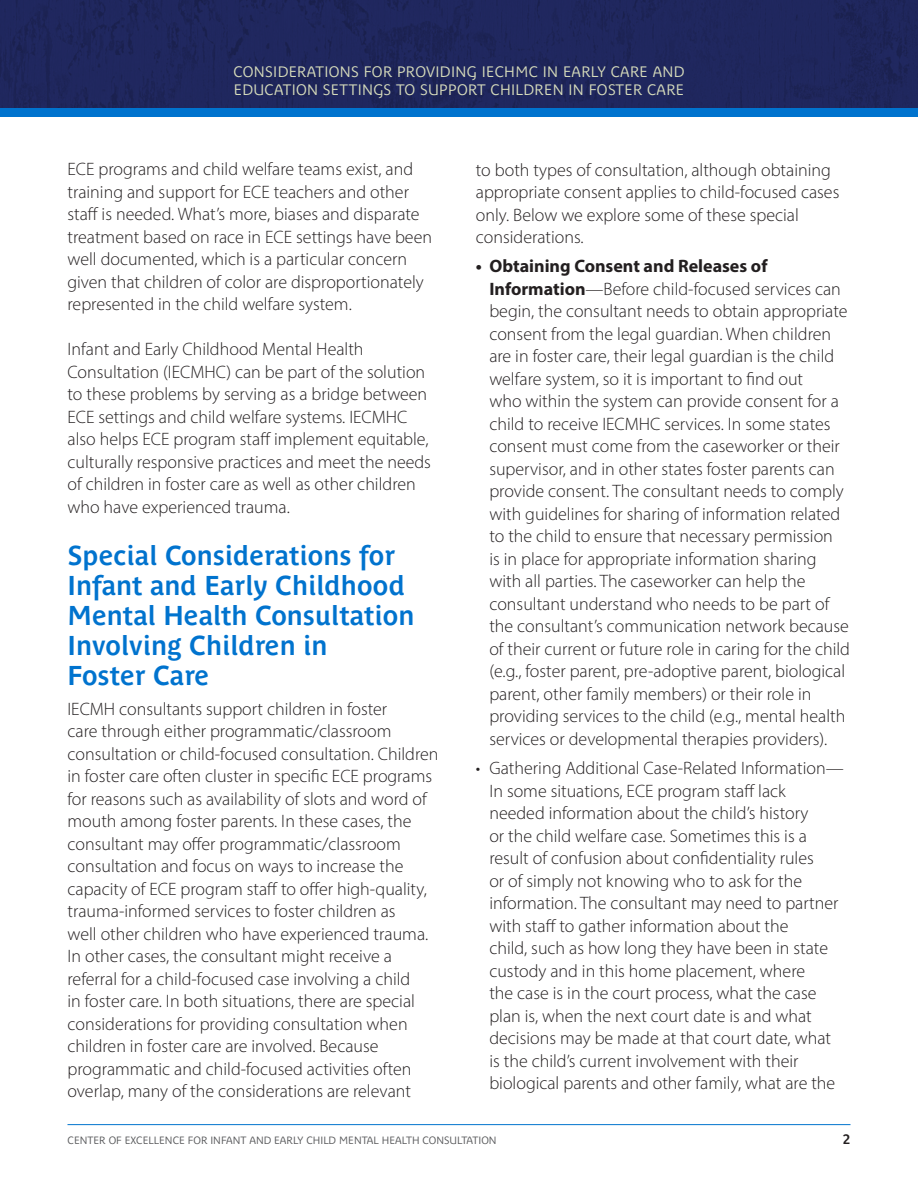
<style>
.page{position:relative;width:918px;height:1188px;background:#fff}
.page>*{position:absolute;margin:0;border:0;box-sizing:border-box;transform-origin:0 0}
.t1{font:700 27px/30px "Parisine Plus Std Gris";color:#0073ce}
.Body{font:300 18px/22.5px "Myriad Pro";color:#231f20}
.Bullet_L1{font:300 18px/22.5px "Myriad Pro";color:#231f20}
.t2{font:15px/18px "Parisine Plus Std Gris";letter-spacing:.02em;color:#d6dbbb}
.t3{font:700 13.5px "Parisine Plus Std Gris";color:#231f20}
.t4{font:10.5px "Parisine Plus Std Gris";color:#57585a}
.s1{font-weight:700}
</style>
<div class="page">
<div style="left:0;top:108px;width:918px;height:9px;background:#0073ce"></div>
<div style="left:0;top:0;width:918px;height:108px;background:#222a64"></div>
<hr style="left:68px;top:1124px;width:782px;height:1px;background:#0073ce">
<p class="t2" style="left:233px;top:62px;width:453px">CONSIDERATIONS FOR PROVIDING IECHMC IN EARLY CARE AND<br>EDUCATION SETTINGS TO SUPPORT CHILDREN IN FOSTER CARE</p>
<p class="Body" style="left:68px;top:158px;width:366px">ECE programs and child welfare teams exist, and training and support for ECE teachers and other staff is needed. What’s more, biases and disparate treatment based on race in ECE settings have been well documented, which is a particular concern given that children of color are disproportionately represented in the child welfare system.</p>
<p class="Body" style="left:68px;top:338px;width:365px">Infant and Early Childhood Mental Health Consultation (IECMHC) can be part of the solution to these problems by serving as a bridge between ECE settings and child welfare systems. IECMHC also helps ECE program staff implement equitable, culturally responsive practices and meet the needs of children in foster care as well as other children who have experienced trauma.</p>
<h1 class="t1" style="left:68px;top:541px;width:349px">Special Considerations for<br>Infant and Early Childhood<br>Mental Health Consultation<br>Involving Children in<br>Foster Care</h1>
<p class="Body" style="left:68px;top:697px;width:373px">IECMH consultants support children in foster<br>care through either programmatic/classroom consultation or child-focused consultation. Children in foster care often cluster in specific ECE programs for reasons such as availability of slots and word of mouth among foster parents. In these cases, the consultant may offer programmatic/classroom consultation and focus on ways to increase the capacity of ECE program staff to offer high-quality, trauma-informed services to foster children as<br>well other children who have experienced trauma.<br>In other cases, the consultant might receive a referral for a child-focused case involving a child<br>in foster care. In both situations, there are special considerations for providing consultation when children in foster care are involved. Because programmatic and child-focused activities often overlap, many of the considerations are relevant</p>
<p class="Body" style="left:476px;top:158px;width:365px">to both types of consultation, although obtaining appropriate consent applies to child-focused cases only. Below we explore some of these special considerations.</p>
<p class="Bullet_L1" style="left:489px;top:255px;width:362px;text-indent:-14px"><span class="s1">• Obtaining Consent and Releases of Information</span>—Before child-focused services can begin, the consultant needs to obtain appropriate consent from the legal guardian. When children are in foster care, their legal guardian is the child welfare system, so it is important to find out<br>who within the system can provide consent for a child to receive IECMHC services. In some states consent must come from the caseworker or their supervisor, and in other states foster parents can provide consent. The consultant needs to comply with guidelines for sharing of information related to the child to ensure that necessary permission<br>is in place for appropriate information sharing with all parties. The caseworker can help the consultant understand who needs to be part of the consultant’s communication network because of their current or future role in caring for the child (e.g., foster parent, pre-adoptive parent, biological parent, other family members) or their role in providing services to the child (e.g., mental health services or developmental therapies providers).</p>
<p class="Bullet_L1" style="left:489px;top:757px;width:356px;text-indent:-14px">• Gathering Additional Case-Related Information— In some situations, ECE program staff lack needed information about the child’s history<br>or the child welfare case. Sometimes this is a result of confusion about confidentiality rules<br>or of simply not knowing who to ask for the information. The consultant may need to partner with staff to gather information about the<br>child, such as how long they have been in state custody and in this home placement, where<br>the case is in the court process, what the case plan is, when the next court date is and what decisions may be made at that court date, what is the child’s current involvement with their biological parents and other family, what are the</p>
<p class="t4" style="left:68px;top:1134px;width:431px">CENTER OF EXCELLENCE FOR INFANT AND EARLY CHILD MENTAL HEALTH CONSULTATION</p>
<p class="t3" style="left:843px;top:1131px;width:9px">2</p>
</div>
